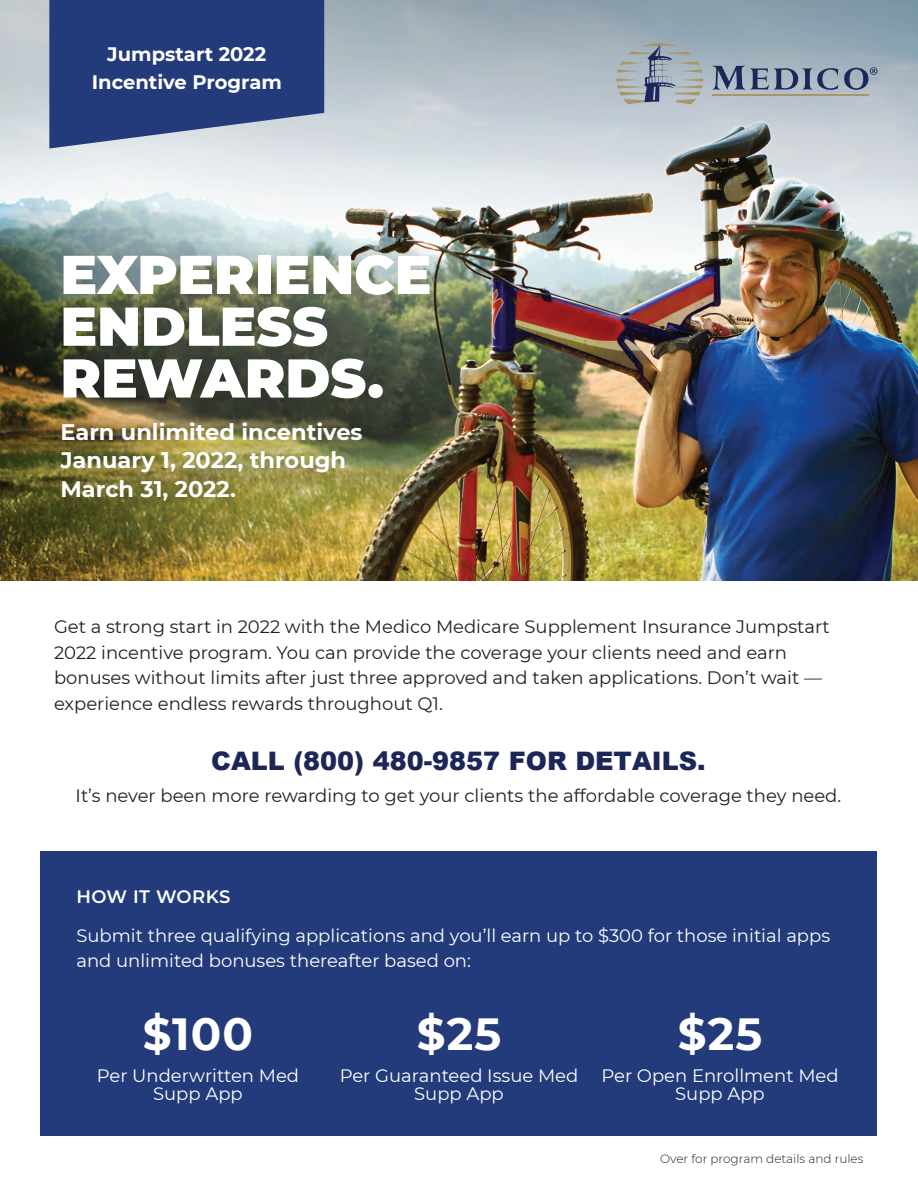
<style>
.page{position:relative;width:918px;height:1188px;background:#fff}
.page>*{position:absolute;margin:0;border:0;box-sizing:border-box;transform-origin:0 0}
.t1{font:900 54.45px/51.8px "Montserrat";color:#fff}
.t2{font:700 45px "Montserrat";letter-spacing:.025em;color:#fff}
.t3{font:900 25.5px "Arial";color:#1d2658}
.t4{font:700 22.5px/28.5px "Montserrat";color:#fff}
.t5{font:700 19.5px/28.5px "Montserrat";color:#fff;text-align:center}
.t6{font:18px/25.5px "Montserrat";color:#231f20}
.t7{font:18px/18px "Montserrat";color:#fff;text-align:center}
.t8{font:600 18px "Montserrat";letter-spacing:.025em;color:#fff}
.t9{font:300 12px "Montserrat";color:#231f20}
</style>
<div class="page">
<div style="left:40px;top:851px;width:838px;height:284px;background:#233b7a"></div>
<img style="left:0;top:0;width:918px;height:580px">
<div style="left:43px;top:237px;width:405px;height:279px;background:#231f20;opacity:.19"></div>
<svg style="left:616px;top:43px;width:87px;height:61px;background:#9ea7ad"></svg>
<hr style="left:712px;top:94px;width:156px;height:1px;background:#a89766">
<svg style="left:713px;top:66px;width:125px;height:24px;background:#7d89a0"></svg>
<svg style="left:844px;top:67px;width:34px;height:23px"></svg>
<svg style="left:49px;top:0;width:275px;height:148px;background:#384e86"></svg>
<p class="t5" style="left:92px;top:39px;width:192px">Jumpstart 2022<br>Incentive Program</p>
<h1 class="t1" style="left:60px;top:245px;width:372px">EXPERIENCE<br>ENDLESS<br>REWARDS.</h1>
<p class="t4" style="left:60px;top:416px;width:304px">Earn unlimited incentives<br>January 1, 2022, through<br>March 31, 2022.</p>
<p class="t6" style="left:54px;top:613px;width:777px">Get a strong start in 2022 with the Medico Medicare Supplement Insurance Jumpstart 2022 incentive program. You can provide the coverage your clients need and earn bonuses without limits after just three approved and taken applications. Don’t wait — experience endless rewards throughout Q1.</p>
<h3 class="t3" style="left:211px;top:742px;width:496px">CALL (800) 480-9857 FOR DETAILS.</h3>
<p class="t6" style="left:76px;top:782px;width:767px">It’s never been more rewarding to get your clients the affordable coverage they need.</p>
<p class="t8" style="left:76px;top:883px;width:156px">HOW IT WORKS</p>
<p class="t7" style="left:76px;top:922px;width:755px;line-height:25.5px;text-align:left">Submit three qualifying applications and you’ll earn up to $300 for those initial apps and unlimited bonuses thereafter based on:</p>
<h2 class="t2" style="left:143px;top:1002px;width:112px">$100</h2>
<p class="t7" style="left:97px;top:1066px;width:204px">Per Underwritten Med<br>Supp App</p>
<h2 class="t2" style="left:417px;top:1002px;width:86px">$25</h2>
<p class="t7" style="left:340px;top:1066px;width:240px">Per Guaranteed Issue Med<br>Supp App</p>
<h2 class="t2" style="left:678px;top:1002px;width:86px">$25</h2>
<p class="t7" style="left:601px;top:1066px;width:239px">Per Open Enrollment Med<br>Supp App</p>
<p class="t9" style="left:660px;top:1151px;width:205px">Over for program details and rules</p>
</div>
